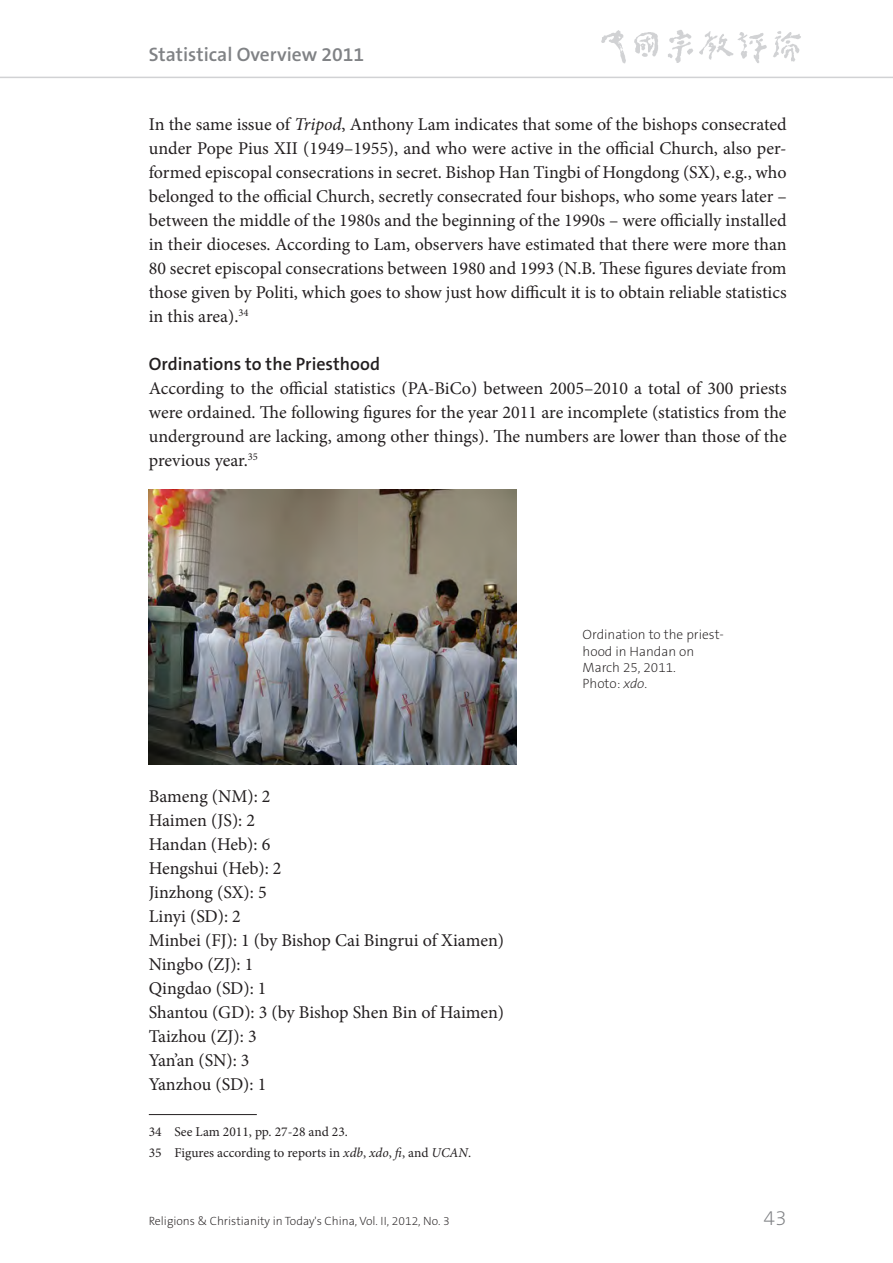
<style>
.page{position:relative;width:893px;height:1263px;background:#fff}
.page>*{position:absolute;margin:0;border:0;box-sizing:border-box;transform-origin:0 0}
.t1{font:200 21px "The Sans B2";color:#808285}
.t2{font:600 19.5px "The Sans B6";color:#808285}
.Grundtext_ohne_Einzu{font:18px/24px "Minion Pro";letter-spacing:-.005em;color:#231f20;text-align:justify}
.Grundtext_ohne_Einzu-2{font:600 18px "The Sans B6";color:#231f20}
.Fußnoten{font:13.5px "Minion Pro";color:#231f20}
.Bildunterschrift{font:200 13.5px/16.2px "The Sans B2";color:#231f20}
.t3{font:200 12px "The Sans B2";color:#231f20}
.s1{font-style:italic}
</style>
<div class="page">
<hr style="left:0;top:77px;width:893px;height:1px;background:#d1d2d4">
<img style="left:601px;top:30px;width:200px;height:34px">
<hr style="left:149px;top:1114px;width:108px;height:1px;background:#231f20">
<img style="left:149px;top:489px;width:367px;height:275px">
<p class="t2" style="left:149px;top:44px;width:217px">Statistical Overview 2011</p>
<p class="Grundtext_ohne_Einzu" style="left:149px;top:112px;width:639px">In the same issue of <span class="s1">Tripod</span>, Anthony Lam indicates that some of the bishops consecrated under Pope Pius XII (1949–1955), and who were active in the official Church, also per&shy;formed episcopal consecrations in secret. Bishop Han Tingbi of Hongdong (SX), e.g., who belonged to the official Church, secretly consecrated four bishops, who some years later – between the middle of the 1980s and the beginning of the 1990s – were officially installed in their dioceses. According to Lam, observers have estimated that there were more than 80 secret episcopal consecrations between 1980 and 1993 (N.B. These figures deviate from those given by Politi, which goes to show just how difficult it is to obtain reliable statistics in this area).<sup>34</sup></p>
<p class="Grundtext_ohne_Einzu-2" style="left:149px;top:354px;width:233px">Ordinations to the Priesthood</p>
<p class="Grundtext_ohne_Einzu" style="left:149px;top:376px;width:639px">According to the official statistics (PA-BiCo) between 2005–2010 a total of 300 priests were ordained. The following figures for the year 2011 are incomplete (statistics from the underground are lacking, among other things). The numbers are lower than those of the previous year.<sup>35</sup></p>
<p class="Grundtext_ohne_Einzu" style="left:149px;top:784px;width:123px">Bameng (NM): 2</p>
<p class="Grundtext_ohne_Einzu" style="left:149px;top:808px;width:108px">Haimen (JS): 2</p>
<p class="Grundtext_ohne_Einzu" style="left:149px;top:832px;width:123px">Handan (Heb): 6</p>
<p class="Grundtext_ohne_Einzu" style="left:149px;top:856px;width:134px">Hengshui (Heb): 2</p>
<p class="Grundtext_ohne_Einzu" style="left:149px;top:880px;width:119px">Jinzhong (SX): 5</p>
<p class="Grundtext_ohne_Einzu" style="left:149px;top:904px;width:94px">Linyi (SD): 2</p>
<p class="Grundtext_ohne_Einzu" style="left:149px;top:928px;width:357px">Minbei (FJ): 1 (by Bishop Cai Bingrui of Xiamen)</p>
<p class="Grundtext_ohne_Einzu" style="left:149px;top:952px;width:106px">Ningbo (ZJ): 1</p>
<p class="Grundtext_ohne_Einzu" style="left:149px;top:976px;width:119px">Qingdao (SD): 1</p>
<p class="Grundtext_ohne_Einzu" style="left:149px;top:1000px;width:357px">Shantou (GD): 3 (by Bishop Shen Bin of Haimen)</p>
<p class="Grundtext_ohne_Einzu" style="left:149px;top:1024px;width:109px">Taizhou (ZJ): 3</p>
<p class="Grundtext_ohne_Einzu" style="left:149px;top:1048px;width:102px">Yan’an (SN): 3</p>
<p class="Grundtext_ohne_Einzu" style="left:149px;top:1072px;width:119px">Yanzhou (SD): 1</p>
<p class="Fußnoten" style="left:149px;top:1122px;width:201px">34 See Lam 2011, pp. 27-28 and 23.</p>
<p class="Fußnoten" style="left:149px;top:1143px;width:324px">35 Figures according to reports in <span class="s1">xdb</span>, <span class="s1">xdo</span>, <span class="s1">fi</span>, and <span class="s1">UCAN</span>.</p>
<p class="t3" style="left:149px;top:1214px;width:302px">Religions &amp; Christianity in Today's China, Vol. II, 2012, No. 3</p>
<p class="Bildunterschrift" style="left:583px;top:627px;width:143px">Ordination to the priest&shy;hood in Handan on<br>March 25, 2011.</p>
<p class="Bildunterschrift" style="left:583px;top:676px;width:66px">Photo: <span class="s1">xdo</span>.</p>
<p class="t1" style="left:764px;top:1207px;width:25px">43</p>
</div>
